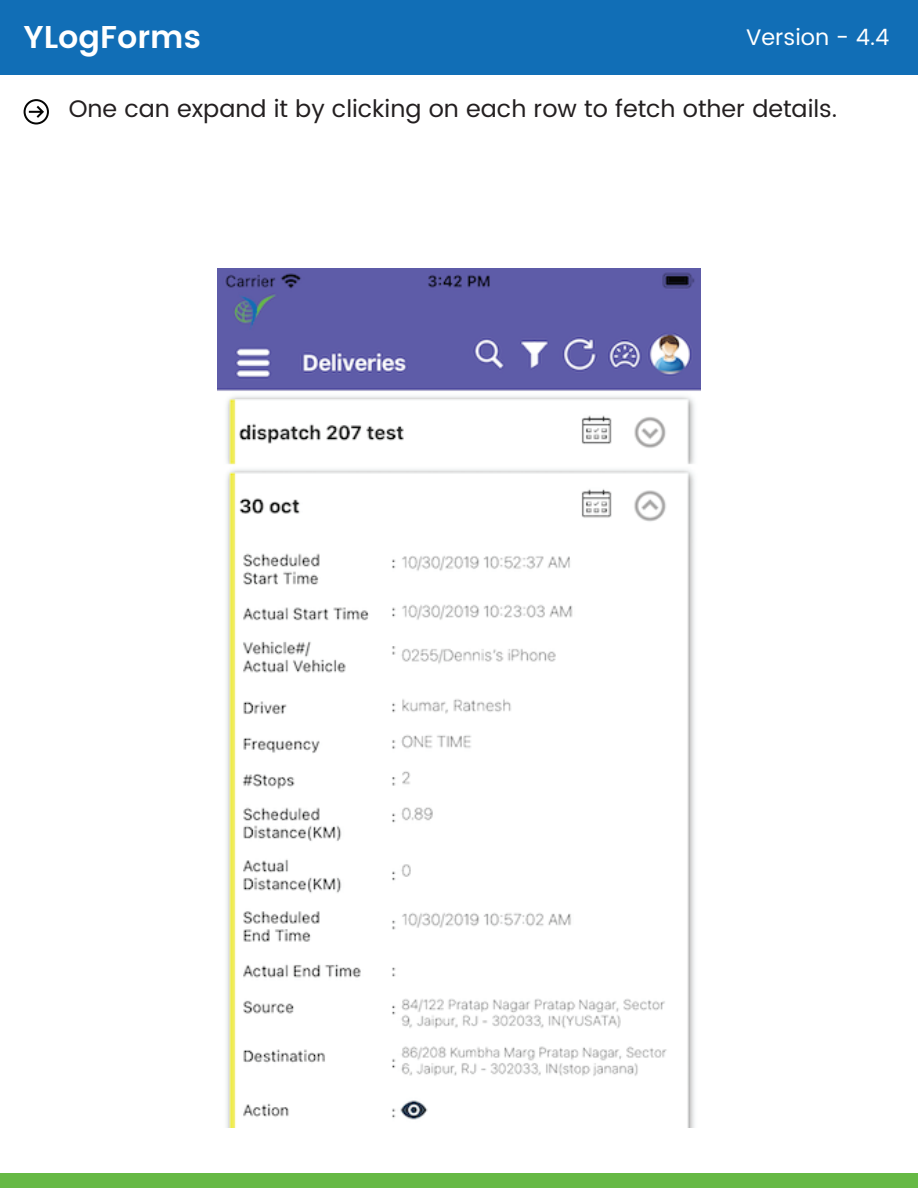
<style>
.page{position:relative;width:918px;height:1188px;background:#fff}
.page>*{position:absolute;margin:0;border:0;box-sizing:border-box;transform-origin:0 0}
.t1{font:600 31.5px "Poppins";color:#fff}
.t2{font:24px "Poppins";color:#231f20}
.t3{font:22.5px "Poppins";color:#fff}
</style>
<div class="page">
<div style="left:0;top:1173px;width:918px;height:15px;background:#66b945"></div>
<div style="left:0;top:0;width:918px;height:75px;background:#116eb6"></div>
<svg style="left:24px;top:99px;width:25px;height:26px"></svg>
<img style="left:218px;top:268px;width:482px;height:860px">
<h1 class="t1" style="left:23px;top:14px;width:179px">YLogForms</h1>
<p class="t3" style="left:746px;top:21px;width:145px">Version - 4.4</p>
<p class="t2" style="left:69px;top:91px;width:770px">One can expand it by clicking on each row to fetch other details.</p>
</div>
